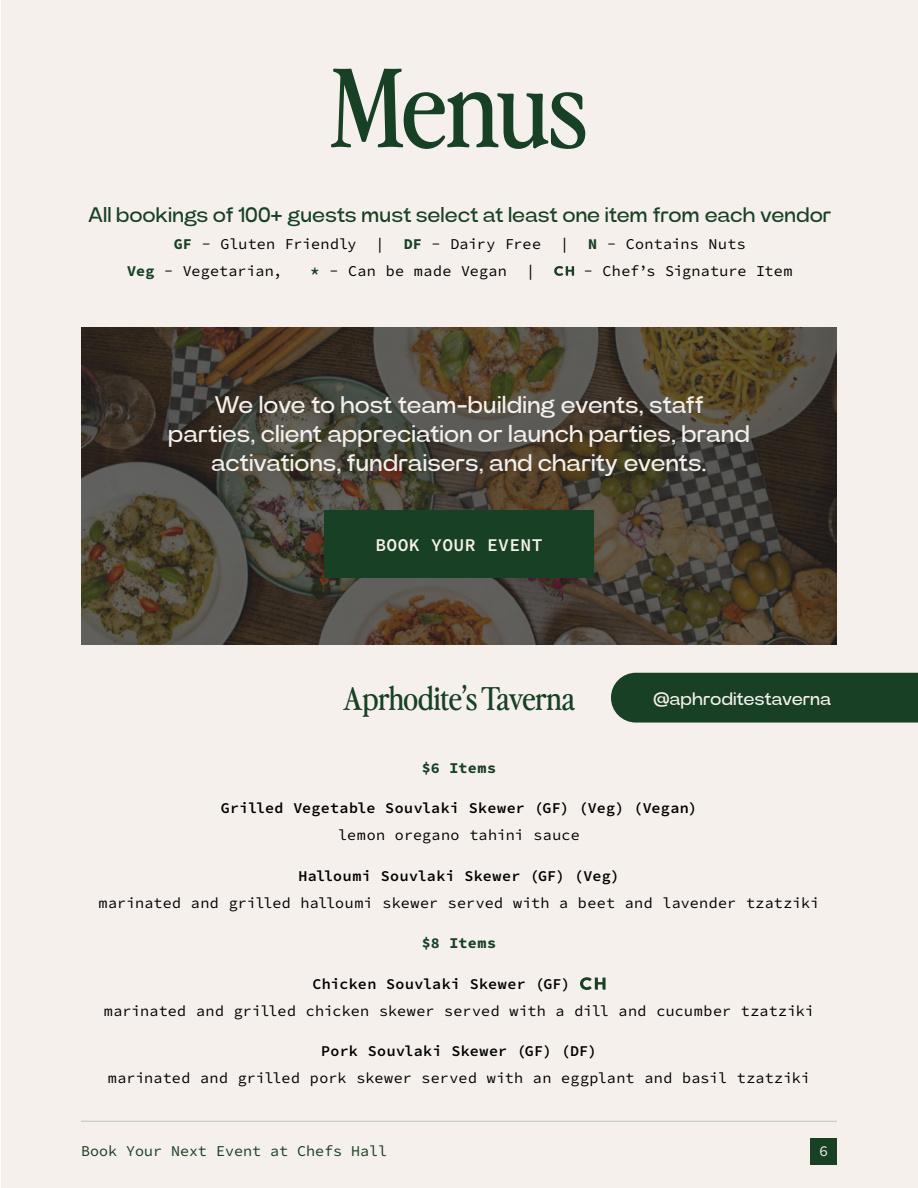
<style>
.page{position:relative;width:918px;height:1188px;background:#fff}
.page>*{position:absolute;margin:0;border:0;box-sizing:border-box;transform-origin:0 0}
.t1{font:108px "Perfectly Nineties";letter-spacing:-.01em;color:#174024}
.t2{font:31.5px "Perfectly Nineties";letter-spacing:-.01em;color:#174024}
.t3{font:24px/28.8px "Power Grotesk";letter-spacing:.025em;color:#f5f0eb;text-align:center}
.t4{font:21px "Power Grotesk";letter-spacing:.025em;color:#174024}
.t5{font:18px "Power Grotesk";letter-spacing:.025em;color:#f5f0eb}
.t6{font:18px "Source Code Variable";letter-spacing:.02em;color:#f5f0eb}
.t7{font:15px "Source Code Pro";letter-spacing:.02em;color:#000}
.t8{font:15px "Source Code Variable";letter-spacing:.02em;color:#000}
.t9{font:15px "Source Code Pro";color:#174024}
.t10{font:15px "Source Code Variable";letter-spacing:.03em;color:#174024}
.t11{font:15px "Source Code Pro";color:#000}
.t12{font:15px "Source Code Pro";color:#f5f0eb}
.s1{font-family:"Source Code Variable";color:#174024}
</style>
<div class="page">
<div style="left:1px;top:0;width:917px;height:1188px;background:#f5f0eb"></div>
<hr style="left:81px;top:1121px;width:756px;height:1px;background:#b9c6bd">
<div style="left:810px;top:1138px;width:27px;height:27px;background:#174024"></div>
<svg style="left:81px;top:327px;width:756px;height:317px;background:#494134"></svg>
<svg style="left:554px;top:266px;width:20px;height:10px"></svg>
<svg style="left:580px;top:977px;width:26px;height:13px"></svg>
<div style="left:324px;top:510px;width:270px;height:68px;background:#174024"></div>
<div style="left:611px;top:673px;width:307px;height:50px;background:#174024"></div>
<h1 class="t1" style="left:331px;top:28px;width:258px">Menus</h1>
<h3 class="t4" style="left:88px;top:202px;width:745px">All bookings of 100+ guests must select at least one item from each vendor</h3>
<p class="t7" style="left:174px;top:233px;width:184px"><span class="s1">GF</span> - Gluten Friendly</p>
<p class="t7" style="left:376px;top:233px;width:10px">|</p>
<p class="t11" style="left:404px;top:233px;width:139px"><span class="s1">DF</span> - Dairy Free</p>
<p class="t7" style="left:560px;top:233px;width:10px">|</p>
<p class="t7" style="left:588px;top:233px;width:159px"><span class="s1">N</span> - Contains Nuts</p>
<p class="t7" style="left:127px;top:260px;width:157px"><span class="s1">Veg</span> - Vegetarian,</p>
<p class="t7" style="left:311px;top:260px;width:198px"><span class="s1">*</span> - Can be made Vegan</p>
<p class="t7" style="left:526px;top:260px;width:10px">|</p>
<p class="t7" style="left:584px;top:260px;width:210px">- Chef’s Signature Item</p>
<h3 class="t3" style="left:169px;top:391px;width:582px">We love to host team-building events, staff parties, client appreciation or launch parties, brand activations, fundraisers, and charity events.</h3>
<p class="t6" style="left:375px;top:531px;width:169px">BOOK YOUR EVENT</p>
<h2 class="t2" style="left:343px;top:676px;width:233px">Aprhodite’s Taverna</h2>
<p class="t5" style="left:653px;top:688px;width:179px">@aphroditestaverna</p>
<p class="t10" style="left:422px;top:757px;width:76px">$6 Items</p>
<p class="t8" style="left:221px;top:797px;width:478px">Grilled Vegetable Souvlaki Skewer (GF) (Veg) (Vegan)</p>
<p class="t7" style="left:338px;top:824px;width:243px">lemon oregano tahini sauce</p>
<p class="t8" style="left:298px;top:865px;width:323px">Halloumi Souvlaki Skewer (GF) (Veg)</p>
<p class="t7" style="left:99px;top:892px;width:722px">marinated and grilled halloumi skewer served with a beet and lavender tzatziki</p>
<p class="t10" style="left:422px;top:932px;width:76px">$8 Items</p>
<p class="t8" style="left:312px;top:973px;width:259px">Chicken Souvlaki Skewer (GF)</p>
<p class="t7" style="left:104px;top:1000px;width:712px">marinated and grilled chicken skewer served with a dill and cucumber tzatziki</p>
<p class="t8" style="left:321px;top:1040px;width:277px">Pork Souvlaki Skewer (GF) (DF)</p>
<p class="t7" style="left:108px;top:1067px;width:704px">marinated and grilled pork skewer served with an eggplant and basil tzatziki</p>
<p class="t9" style="left:81px;top:1140px;width:308px">Book Your Next Event at Chefs Hall</p>
<p class="t12" style="left:819px;top:1140px;width:10px">6</p>
</div>
